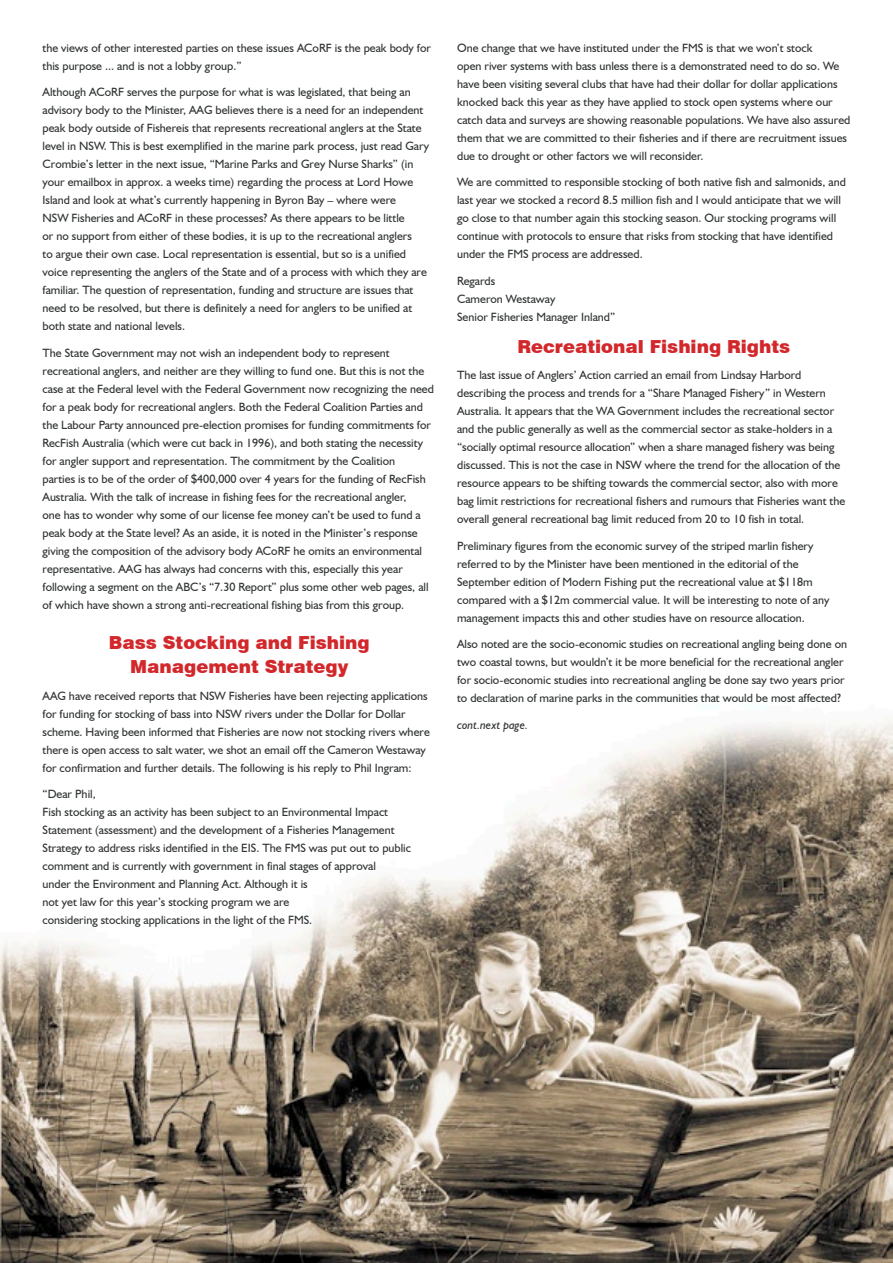
<style>
.page{position:relative;width:893px;height:1263px;background:#fff}
.page>*{position:absolute;margin:0;border:0;box-sizing:border-box;transform-origin:0 0}
.Body_Text{font:900 18px/24px "Swiss 721 BT";color:#d2272b;text-align:center}
.Body_Text-2{font:12px/18px "Humanist 521 BT";color:#303334}
.t1{font:italic 12px "Humanist 521 BT";color:#303334}
</style>
<div class="page">
<img style="left:0;top:721px;width:893px;height:542px">
<p class="Body_Text-2" style="left:43px;top:38px;width:390px">the views of other interested parties on these issues ACoRF is the peak body for this purpose ... and is not a lobby group.”</p>
<p class="Body_Text-2" style="left:43px;top:83px;width:388px">Although ACoRF serves the purpose for what is was legislated, that being an advisory body to the Minister, AAG believes there is a need for an independent peak body outside of Fishereis that represents recreational anglers at the State level in NSW. This is best exemplified in the marine park process, just read Gary Crombie’s letter in the next issue, “Marine Parks and Grey Nurse Sharks” (in your emailbox in approx. a weeks time) regarding the process at Lord Howe Island and look at what’s currently happening in Byron Bay – where were<br>NSW Fisheries and ACoRF in these processes? As there appears to be little<br>or no support from either of these bodies, it is up to the recreational anglers<br>to argue their own case. Local representation is essential, but so is a unified voice representing the anglers of the State and of a process with which they are familiar. The question of representation, funding and structure are issues that need to be resolved, but there is definitely a need for anglers to be unified at both state and national levels.</p>
<p class="Body_Text-2" style="left:43px;top:343px;width:393px">The State Government may not wish an independent body to represent recreational anglers, and neither are they willing to fund one. But this is not the case at the Federal level with the Federal Government now recognizing the need for a peak body for recreational anglers. Both the Federal Coalition Parties and the Labour Party announced pre-election promises for funding commitments for RecFish Australia (which were cut back in 1996), and both stating the necessity for angler support and representation. The commitment by the Coalition<br>parties is to be of the order of $400,000 over 4 years for the funding of RecFish Australia. With the talk of increase in fishing fees for the recreational angler,<br>one has to wonder why some of our license fee money can’t be used to fund a peak body at the State level? As an aside, it is noted in the Minister’s response giving the composition of the advisory body ACoRF he omits an environmental representative. AAG has always had concerns with this, especially this year following a segment on the ABC’s “7.30 Report” plus some other web pages, all of which have shown a strong anti-recreational fishing bias from this group.</p>
<p class="Body_Text" style="left:109px;top:631px;width:262px">Bass Stocking and Fishing<br>Management Strategy</p>
<p class="Body_Text-2" style="left:43px;top:687px;width:389px">AAG have received reports that NSW Fisheries have been rejecting applications for funding for stocking of bass into NSW rivers under the Dollar for Dollar scheme. Having been informed that Fisheries are now not stocking rivers where there is open access to salt water, we shot an email off the Cameron Westaway for confirmation and further details. The following is his reply to Phil Ingram:</p>
<p class="Body_Text-2" style="left:43px;top:785px;width:55px">“Dear Phil,</p>
<p class="Body_Text-2" style="left:43px;top:803px;width:370px">Fish stocking as an activity has been subject to an Environmental Impact Statement (assessment) and the development of a Fisheries Management Strategy to address risks identified in the EIS. The FMS was put out to public comment and is currently with government in final stages of approval<br>under the Environment and Planning Act. Although it is<br>not yet law for this year’s stocking program we are<br>considering stocking applications in the light of the FMS.</p>
<p class="Body_Text-2" style="left:457px;top:38px;width:395px">One change that we have instituted under the FMS is that we won’t stock<br>open river systems with bass unless there is a demonstrated need to do so. We have been visiting several clubs that have had their dollar for dollar applications knocked back this year as they have applied to stock open systems where our catch data and surveys are showing reasonable populations. We have also assured them that we are committed to their fisheries and if there are recruitment issues due to drought or other factors we will reconsider.</p>
<p class="Body_Text-2" style="left:457px;top:173px;width:390px">We are committed to responsible stocking of both native fish and salmonids, and last year we stocked a record 8.5 million fish and I would anticipate that we will go close to that number again this stocking season. Our stocking programs will continue with protocols to ensure that risks from stocking that have identified under the FMS process are addressed.</p>
<p class="Body_Text-2" style="left:457px;top:271px;width:160px">Regards<br>Cameron Westaway<br>Senior Fisheries Manager Inland”</p>
<p class="Body_Text" style="left:517px;top:334px;width:274px">Recreational Fishing Rights</p>
<p class="Body_Text-2" style="left:457px;top:366px;width:390px">The last issue of Anglers’ Action carried an email from Lindsay Harbord describing the process and trends for a “Share Managed Fishery” in Western Australia. It appears that the WA Government includes the recreational sector and the public generally as well as the commercial sector as stake-holders in a “socially optimal resource allocation” when a share managed fishery was being discussed. This is not the case in NSW where the trend for the allocation of the resource appears to be shifting towards the commercial sector, also with more bag limit restrictions for recreational fishers and rumours that Fisheries want the overall general recreational bag limit reduced from 20 to 10 fish in total.</p>
<p class="Body_Text-2" style="left:457px;top:536px;width:374px">Preliminary figures from the economic survey of the striped marlin fishery referred to by the Minister have been mentioned in the editorial of the September edition of Modern Fishing put the recreational value at $118m compared with a $12m commercial value. It will be interesting to note of any management impacts this and other studies have on resource allocation.</p>
<p class="Body_Text-2" style="left:457px;top:635px;width:391px">Also noted are the socio-economic studies on recreational angling being done on two coastal towns, but wouldn’t it be more beneficial for the recreational angler for socio-economic studies into recreational angling be done say two years prior to declaration of marine parks in the communities that would be most affected?</p>
<p class="t1" style="left:457px;top:717px;width:72px">cont.next page.</p>
</div>
